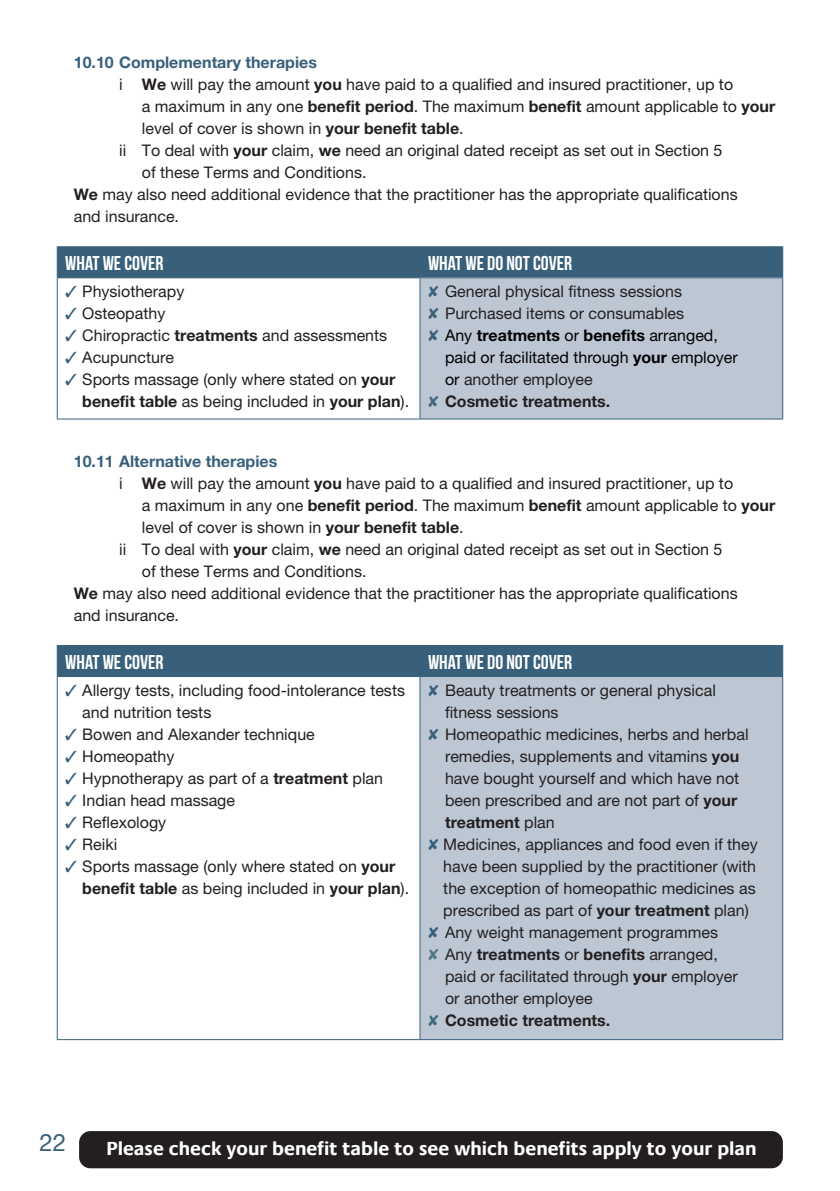
<style>
.page{position:relative;width:840px;height:1191px;background:#fff}
.page>*{position:absolute;margin:0;border:0;box-sizing:border-box;transform-origin:0 0}
.t1{font:24px "Helvetica Neue LT Std";color:#38607a}
.t2{font:700 20px "Bebas Neue";color:#fff}
.t3{font:700 19px "Praxis Com";color:#fff}
.t4{font:16px/22px "Helvetica Neue LT Std";color:#231f20}
.t5{font:16px/22px "Helvetica Neue LT Std";color:#000}
.t6{font:700 16px "Helvetica Neue LT Std";color:#38607a}
.t7{font:700 16px "Helvetica Neue LT Std";color:#231f20}
.s1{font-weight:700}
.s2{color:#38607a}
.s3{color:#231f20}
.s4{color:#3e687d}
.s5{color:#4f758b}
</style>
<div class="page">
<div style="left:79px;top:1131px;width:703px;height:37px;background:#231f20;border-radius:11px"></div>
<div style="left:58px;top:247px;width:723px;height:30px;background:#38607a"></div>
<div style="left:420px;top:278px;width:362px;height:141px;background:#bdc7d4"></div>
<hr style="left:57px;top:247px;width:1px;height:30px;background:#38607a">
<hr style="left:57px;top:246px;width:363px;height:1px;background:#38607a">
<hr style="left:419px;top:247px;width:1px;height:30px;background:#38607a">
<hr style="left:420px;top:246px;width:362px;height:1px;background:#38607a">
<hr style="left:781px;top:247px;width:1px;height:30px;background:#38607a">
<hr style="left:57px;top:278px;width:1px;height:140px;background:#38607a">
<hr style="left:57px;top:277px;width:363px;height:1px;background:#38607a">
<hr style="left:57px;top:418px;width:363px;height:1px;background:#38607a">
<hr style="left:419px;top:278px;width:1px;height:140px;background:#38607a">
<hr style="left:420px;top:277px;width:362px;height:1px;background:#38607a">
<hr style="left:781px;top:278px;width:1px;height:140px;background:#38607a">
<hr style="left:420px;top:418px;width:362px;height:1px;background:#38607a">
<div style="left:58px;top:646px;width:723px;height:30px;background:#38607a"></div>
<div style="left:420px;top:676px;width:362px;height:363px;background:#bdc7d4"></div>
<hr style="left:57px;top:646px;width:1px;height:30px;background:#38607a">
<hr style="left:57px;top:645px;width:363px;height:1px;background:#38607a">
<hr style="left:419px;top:646px;width:1px;height:30px;background:#38607a">
<hr style="left:420px;top:645px;width:362px;height:1px;background:#38607a">
<hr style="left:781px;top:646px;width:1px;height:30px;background:#38607a">
<hr style="left:57px;top:677px;width:1px;height:362px;background:#38607a">
<hr style="left:57px;top:676px;width:363px;height:1px;background:#38607a">
<hr style="left:57px;top:1039px;width:363px;height:1px;background:#38607a">
<hr style="left:419px;top:677px;width:1px;height:362px;background:#38607a">
<hr style="left:420px;top:676px;width:362px;height:1px;background:#38607a">
<hr style="left:781px;top:677px;width:1px;height:362px;background:#38607a">
<hr style="left:420px;top:1039px;width:362px;height:1px;background:#38607a">
<p class="t6" style="left:74px;top:53px;width:244px">10.10 Complementary therapies</p>
<p class="t4" style="left:142px;top:73px;width:634px;text-indent:-23px">i <span class="s1">We</span> will pay the amount <span class="s1">you</span> have paid to a qualified and insured practitioner, up to<br>a maximum in any one <span class="s1">benefit period</span>. The maximum <span class="s1">benefit</span> amount applicable to <span class="s1">your </span>level of cover is shown in <span class="s1">your benefit table</span>.</p>
<p class="t4" style="left:142px;top:139px;width:581px;text-indent:-23px">ii To deal with <span class="s1">your</span> claim, <span class="s1">we</span> need an original dated receipt as set out in Section 5 of these Terms and Conditions.</p>
<p class="t4" style="left:74px;top:183px;width:665px"><span class="s1">We</span> may also need additional evidence that the practitioner has the appropriate qualifications and insurance.</p>
<p class="t2" style="left:65px;top:252px;width:100px">WHAT WE COVER</p>
<p class="t2" style="left:428px;top:252px;width:146px">WHAT WE DO NOT COVER</p>
<p class="t4" style="left:65px;top:280px;width:120px"><span class="s2">✓</span> Physiotherapy</p>
<p class="t4" style="left:65px;top:302px;width:101px"><span class="s2">✓</span> Osteopathy</p>
<p class="t4" style="left:65px;top:324px;width:323px"><span class="s2">✓</span> Chiropractic <span class="s1">treatments</span> and assessments</p>
<p class="t4" style="left:65px;top:346px;width:110px"><span class="s2">✓</span> Acupuncture</p>
<p class="t4" style="left:82px;top:368px;width:328px;text-indent:-17px"><span class="s2">✓</span> Sports massage (only where stated on <span class="s1">your benefit table</span> as being included in <span class="s1">your plan</span>).</p>
<p class="t4" style="left:428px;top:280px;width:255px"><span class="s2">✘</span> General physical fitness sessions</p>
<p class="t4" style="left:428px;top:302px;width:257px"><span class="s2">✘</span> Purchased items or consumables</p>
<p class="t5" style="left:445px;top:324px;width:294px;text-indent:-17px"><span class="s2">✘</span> Any <span class="s1">treatments</span> or <span class="s1">benefits</span> arranged, paid or facilitated through <span class="s1">your</span> employer or <span class="s3">another employee</span></p>
<p class="t7" style="left:428px;top:392px;width:183px"><span class="s4">✘</span> Cosmetic treatments.</p>
<p class="t6" style="left:74px;top:451px;width:205px">10.11 Alternative therapies</p>
<p class="t4" style="left:142px;top:472px;width:634px;text-indent:-23px">i <span class="s1">We</span> will pay the amount <span class="s1">you</span> have paid to a qualified and insured practitioner, up to<br>a maximum in any one <span class="s1">benefit period</span>. The maximum <span class="s1">benefit</span> amount applicable to <span class="s1">your </span>level of cover is shown in <span class="s1">your benefit table</span>.</p>
<p class="t4" style="left:142px;top:538px;width:581px;text-indent:-23px">ii To deal with <span class="s1">your</span> claim, <span class="s1">we</span> need an original dated receipt as set out in Section 5 of these Terms and Conditions.</p>
<p class="t4" style="left:74px;top:582px;width:665px"><span class="s1">We</span> may also need additional evidence that the practitioner has the appropriate qualifications and insurance.</p>
<p class="t2" style="left:65px;top:650px;width:100px">WHAT WE COVER</p>
<p class="t2" style="left:428px;top:650px;width:146px">WHAT WE DO NOT COVER</p>
<p class="t4" style="left:82px;top:679px;width:324px;text-indent:-17px"><span class="s2">✓</span> Allergy tests, including food-intolerance tests and nutrition tests</p>
<p class="t4" style="left:65px;top:723px;width:251px"><span class="s2">✓</span> Bowen and Alexander technique</p>
<p class="t4" style="left:65px;top:745px;width:111px"><span class="s2">✓</span> Homeopathy</p>
<p class="t4" style="left:65px;top:767px;width:319px"><span class="s2">✓</span> Hypnotherapy as part of a <span class="s1">treatment</span> plan</p>
<p class="t4" style="left:65px;top:789px;width:171px"><span class="s2">✓</span> Indian head massage</p>
<p class="t4" style="left:65px;top:811px;width:102px"><span class="s2">✓</span> Reflexology</p>
<p class="t4" style="left:65px;top:833px;width:53px"><span class="s2">✓</span> Reiki</p>
<p class="t4" style="left:82px;top:855px;width:328px;text-indent:-17px"><span class="s2">✓</span> Sports massage (only where stated on <span class="s1">your benefit table</span> as being included in <span class="s1">your plan</span>).</p>
<p class="t4" style="left:445px;top:679px;width:272px;text-indent:-17px"><span class="s2">✘</span> Beauty treatments or general physical fitness sessions</p>
<p class="t4" style="left:445px;top:723px;width:305px;text-indent:-17px"><span class="s2">✘</span> Homeopathic medicines, herbs and herbal remedies, supplements and vitamins <span class="s1">you </span>have bought yourself and which have not been prescribed and are not part of <span class="s1">your treatment</span> plan</p>
<p class="t4" style="left:443px;top:833px;width:316px;text-indent:-15px"><span class="s2">✘</span> Medicines, appliances and food even if they have been supplied by the practitioner (with the exception of homeopathic medicines as prescribed as part of <span class="s1">your treatment</span> plan)</p>
<p class="t4" style="left:428px;top:921px;width:291px"><span class="s2">✘</span> Any weight management programmes</p>
<p class="t4" style="left:445px;top:943px;width:294px;text-indent:-17px"><span class="s5">✘</span> Any <span class="s1">treatments</span> or <span class="s1">benefits</span> arranged, paid or facilitated through <span class="s1">your</span> employer or another employee</p>
<p class="t7" style="left:428px;top:1010px;width:183px"><span class="s4">✘</span> Cosmetic treatments.</p>
<p class="t1" style="left:40px;top:1128px;width:28px">22</p>
<p class="t3" style="left:106px;top:1137px;width:651px">Please check your benefit table to see which benefits apply to your plan</p>
</div>
